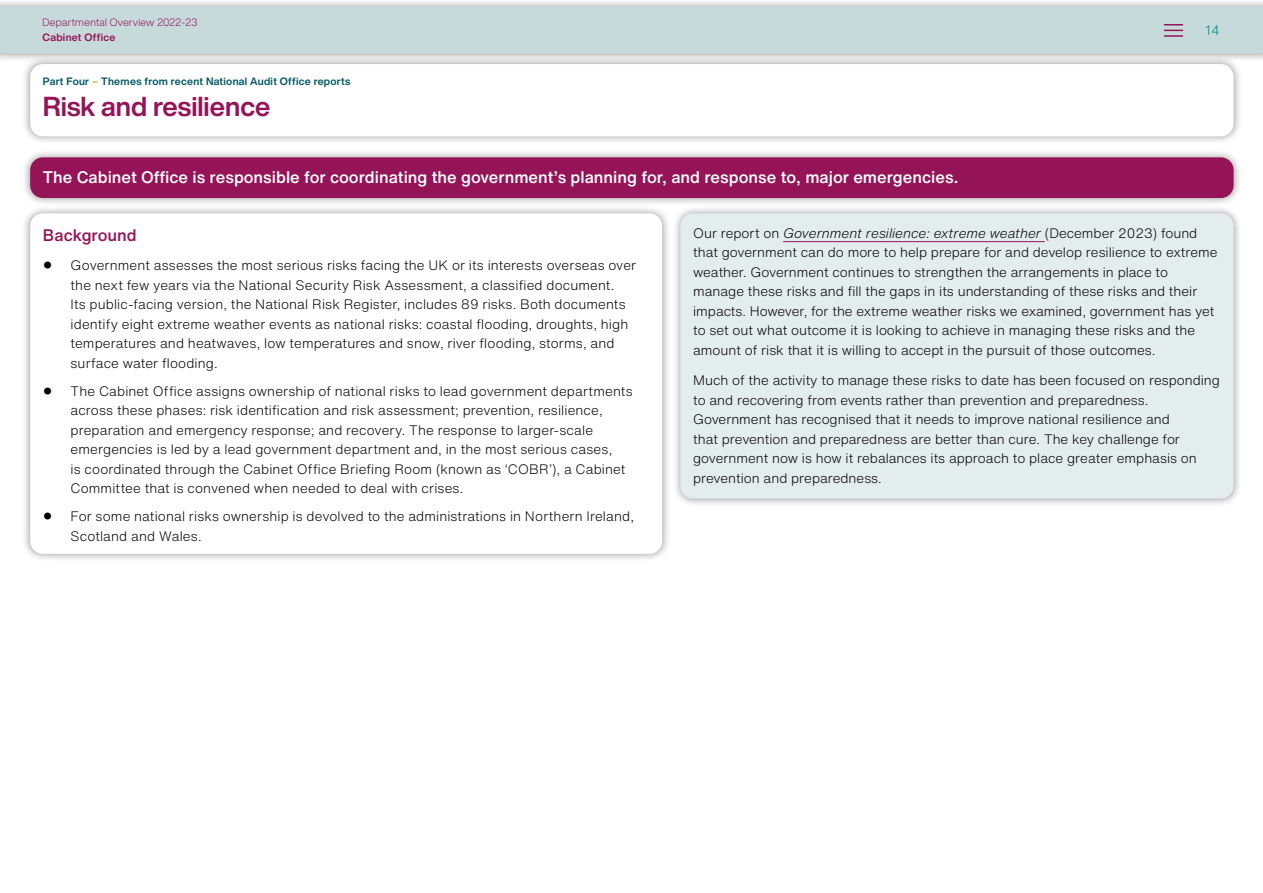
<style>
.page{position:relative;width:1263px;height:893px;background:#fff}
.page>*{position:absolute;margin:0;border:0;box-sizing:border-box;transform-origin:0 0}
._22_h2{font:700 27px "Helvetica Now Display";color:#951458}
._22_pull-out{font:500 16.5px "Helvetica Now Text";color:#fff}
._22_h3{font:500 16.5px "Helvetica Now Text";color:#951458}
._22_bullet{font:300 13.5px/19.5px "Helvetica Now Text";letter-spacing:.01em;color:#000}
._22_body_text{font:300 13.5px/19.5px "Helvetica Now Text";color:#000}
.t1{font:300 13.5px "Helvetica Now Text";color:#008b8b}
.t2{font:700 10.5px "Helvetica Now Display";letter-spacing:.03em;color:#005764}
.t3{font:300 10.5px "Helvetica Now Display";letter-spacing:.03em;color:#951458}
.t4{font:700 10.5px "Helvetica Now Display";letter-spacing:.03em;color:#951458}
.s1{color:#c7ad00}
.s2{font-family:"Helvetica Neue LT Std";font-size:19.5px}
.s3{font-style:italic}
</style>
<div class="page">
<div style="left:0;top:0;width:1263px;height:62px;background:#000;opacity:.4"></div>
<div style="left:0;top:7px;width:1263px;height:47px;background:#c6dadc"></div>
<svg style="left:1164px;top:24px;width:18px;height:13px"></svg>
<div style="left:22px;top:56px;width:1220px;height:89px;background:#000;opacity:.4"></div>
<div style="left:30px;top:64px;width:1203px;height:72px;background:#fff;border-radius:13px"></div>
<div style="left:22px;top:150px;width:1220px;height:57px;background:#000;opacity:.4"></div>
<div style="left:30px;top:157px;width:1203px;height:41px;background:#951458;border-radius:13px"></div>
<div style="left:22px;top:206px;width:648px;height:357px;background:#000;opacity:.4"></div>
<div style="left:30px;top:213px;width:632px;height:341px;background:#fff;border-radius:13px"></div>
<div style="left:673px;top:206px;width:568px;height:301px;background:#000;opacity:.4"></div>
<div style="left:680px;top:213px;width:553px;height:286px;background:#e3edee;border-radius:13px"></div>
<hr style="left:783px;top:241px;width:262px;height:1px;background:#951458">
<p class="t3" style="left:43px;top:15px;width:156px">Departmental Overview 2022-23</p>
<p class="t4" style="left:43px;top:30px;width:74px">Cabinet Office</p>
<p class="t2" style="left:43px;top:74px;width:309px">Part Four <span class="s1">–</span> Themes from recent National Audit Office reports</p>
<p class="_22_h2" style="left:43px;top:88px;width:229px">Risk and resilience</p>
<p class="_22_pull-out" style="left:43px;top:165px;width:917px">The Cabinet Office is responsible for coordinating the government’s planning for, and response to, major emergencies.</p>
<p class="t1" style="left:1205px;top:20px;width:16px">14</p>
<p class="_22_h3" style="left:43px;top:222px;width:95px">Background</p>
<p class="_22_bullet" style="left:71px;top:255px;width:567px;text-indent:-28px"><span class="s2">•</span> Government assesses the most serious risks facing the UK or its interests overseas over the next few years via the National Security Risk Assessment, a classified document.<br>Its public-facing version, the National Risk Register, includes 89 risks. Both documents identify eight extreme weather events as national risks: coastal flooding, droughts, high temperatures and heatwaves, low temperatures and snow, river flooding, storms, and surface water flooding.</p>
<p class="_22_bullet" style="left:71px;top:380px;width:563px;text-indent:-28px"><span class="s2">•</span> The Cabinet Office assigns ownership of national risks to lead government departments across these phases: risk identification and risk assessment; prevention, resilience, preparation and emergency response; and recovery. The response to larger-scale emergencies is led by a lead government department and, in the most serious cases,<br>is coordinated through the Cabinet Office Briefing Room (known as ‘COBR’), a Cabinet Committee that is convened when needed to deal with crises.</p>
<p class="_22_bullet" style="left:71px;top:506px;width:565px;text-indent:-28px"><span class="s2">•</span> For some national risks ownership is devolved to the administrations in Northern Ireland,<br>Scotland and Wales.</p>
<p class="_22_body_text" style="left:693px;top:223px;width:526px">Our report on <span class="s3">Government resilience: extreme weather</span> (December 2023) found that government can do more to help prepare for and develop resilience to extreme weather. Government continues to strengthen the arrangements in place to manage these risks and fill the gaps in its understanding of these risks and their impacts. However, for the extreme weather risks we examined, government has yet to set out what outcome it is looking to achieve in managing these risks and the amount of risk that it is willing to accept in the pursuit of those outcomes.</p>
<p class="_22_body_text" style="left:693px;top:370px;width:528px">Much of the activity to manage these risks to date has been focused on responding to and recovering from events rather than prevention and preparedness.<br>Government has recognised that it needs to improve national resilience and<br>that prevention and preparedness are better than cure. The key challenge for government now is how it rebalances its approach to place greater emphasis on prevention and preparedness.</p>
</div>
